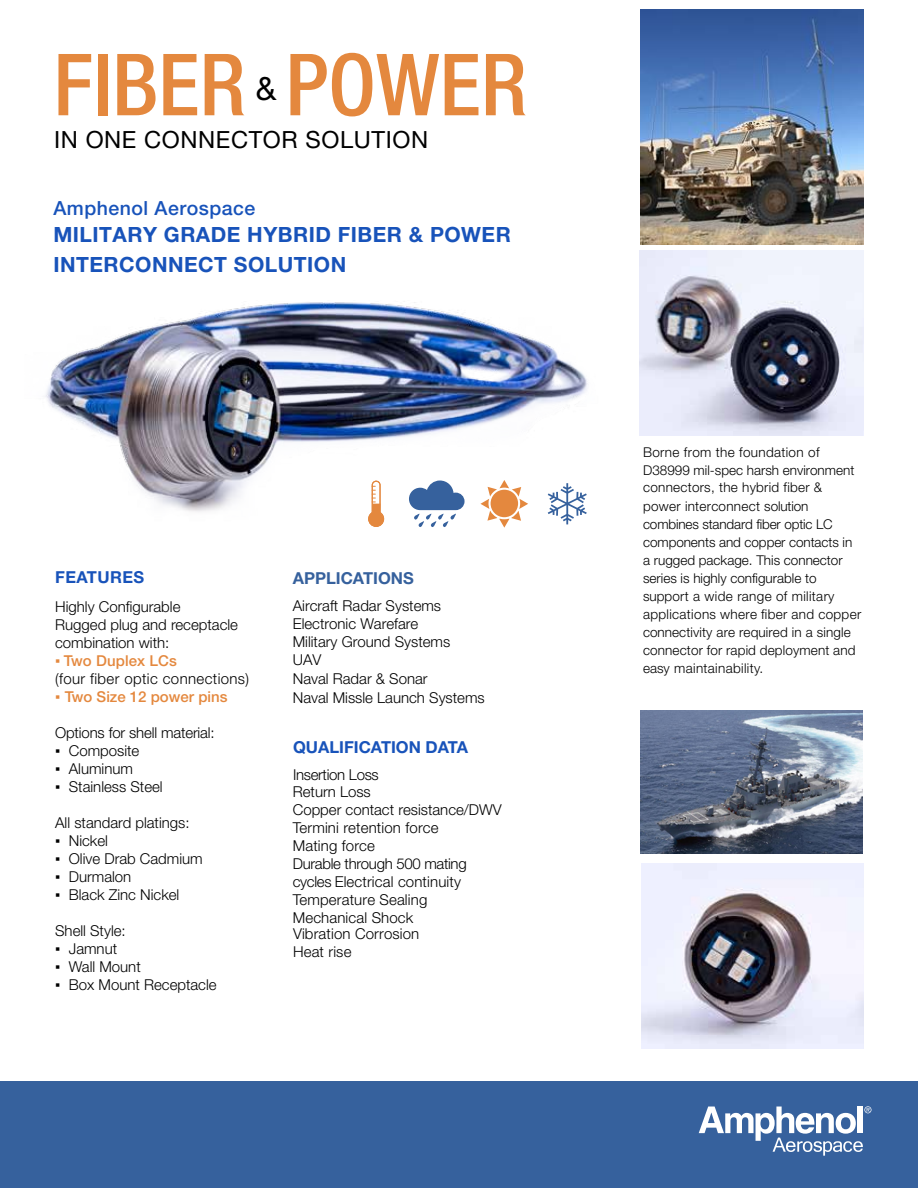
<style>
.page{position:relative;width:918px;height:1188px;background:#fff}
.page>*{position:absolute;margin:0;border:0;box-sizing:border-box;transform-origin:0 0}
.t1{font:500 condensed 85.8px "Helvetica Neue LT Std";color:#e4883e}
.t2{font:32.55px "Helvetica Neue LT Std";color:#000}
.t3{font:23.7px "Helvetica Neue LT Std";letter-spacing:.025em;color:#000}
.t4{font:700 21px/29.7px "Helvetica Neue LT Std";letter-spacing:.025em;color:#1853ba}
.t5{font:500 19.5px "Helvetica Neue LT Std";letter-spacing:.025em;color:#1853ba}
.t6{font:700 16.5px "Helvetica Neue LT Std";color:#1853ba}
.t7{font:700 16.5px "Helvetica Neue LT Std";color:#36619d}
.t8{font:700 16.5px "Helvetica Neue LT Std";letter-spacing:.025em;color:#1853ba}
.t9{font:300 15px/17.7px "Helvetica Neue LT Std";color:#000}
.t10{font:300 15px/18px "Helvetica Neue LT Std";letter-spacing:.025em;color:#000}
.t11{font:500 15px "Helvetica Neue LT Std";color:#e4883e}
.t12{font:300 13.5px/18px "Helvetica Neue LT Std";letter-spacing:.01em;color:#000}
.s1{font-family:"Arial Narrow";font-weight:400;color:#e4883e}
.s2{font-weight:500;color:#e4883e}
.s3{font-family:"Arial Narrow";font-weight:400}
</style>
<div class="page">
<div style="left:0;top:1082px;width:918px;height:106px;background:#36619d"></div>
<svg style="left:699px;top:1106px;width:172px;height:50px"></svg>
<img style="left:45px;top:302px;width:543px;height:211px">
<img style="left:640px;top:251px;width:223px;height:185px">
<img style="left:641px;top:864px;width:222px;height:185px">
<svg style="left:409px;top:481px;width:56px;height:46px"></svg>
<svg style="left:480px;top:480px;width:48px;height:48px"></svg>
<svg style="left:548px;top:483px;width:39px;height:41px"></svg>
<svg style="left:367px;top:480px;width:22px;height:47px"></svg>
<img style="left:641px;top:10px;width:223px;height:235px">
<img style="left:640px;top:711px;width:222px;height:143px">
<h1 class="t1" style="left:53px;top:34px;width:194px">FIBER</h1>
<h2 class="t2" style="left:256px;top:69px;width:22px">&amp;</h2>
<h1 class="t1" style="left:285px;top:34px;width:243px">POWER</h1>
<h3 class="t3" style="left:54px;top:126px;width:376px">IN ONE CONNECTOR SOLUTION</h3>
<h3 class="t5" style="left:53px;top:197px;width:203px">Amphenol Aerospace</h3>
<h3 class="t4" style="left:53px;top:219px;width:459px">MILITARY GRADE HYBRID FIBER &amp; POWER<br>INTERCONNECT SOLUTION</h3>
<p class="t8" style="left:55px;top:567px;width:91px">FEATURES</p>
<p class="t9" style="left:55px;top:597px;width:184px">Highly Configurable<br>Rugged plug and receptacle combination with:</p>
<p class="t10" style="left:55px;top:651px;width:195px"><span class="s1">▪</span> <span class="s2">Two Duplex LCs<br></span>(four fiber optic connections)</p>
<p class="t11" style="left:55px;top:687px;width:174px"><span class="s3">▪</span> Two Size 12 power pins</p>
<p class="t9" style="left:55px;top:723px;width:161px">Options for shell material:</p>
<p class="t9" style="left:55px;top:741px;width:86px"><span class="s3">▪</span> Composite</p>
<p class="t9" style="left:55px;top:759px;width:79px"><span class="s3">▪</span> Aluminum</p>
<p class="t9" style="left:55px;top:777px;width:109px"><span class="s3">▪</span> Stainless Steel</p>
<p class="t9" style="left:55px;top:813px;width:136px">All standard platings:</p>
<p class="t9" style="left:55px;top:831px;width:54px"><span class="s3">▪</span> Nickel</p>
<p class="t9" style="left:55px;top:849px;width:149px"><span class="s3">▪</span> Olive Drab Cadmium</p>
<p class="t9" style="left:55px;top:867px;width:78px"><span class="s3">▪</span> Durmalon</p>
<p class="t9" style="left:55px;top:885px;width:126px"><span class="s3">▪</span> Black Zinc Nickel</p>
<p class="t9" style="left:55px;top:921px;width:72px">Shell Style:</p>
<p class="t9" style="left:55px;top:939px;width:63px"><span class="s3">▪</span> Jamnut</p>
<p class="t9" style="left:55px;top:957px;width:87px"><span class="s3">▪</span> Wall Mount</p>
<p class="t9" style="left:55px;top:975px;width:163px"><span class="s3">▪</span> Box Mount Receptacle</p>
<p class="t7" style="left:293px;top:568px;width:122px">APPLICATIONS</p>
<p class="t9" style="left:293px;top:596px;width:193px;line-height:18.5px">Aircraft Radar Systems<br>Electronic Warefare<br>Military Ground Systems<br>UAV<br>Naval Radar &amp; Sonar<br>Naval Missle Launch Systems</p>
<p class="t6" style="left:293px;top:736px;width:177px">QUALIFICATION DATA</p>
<p class="t9" style="left:293px;top:765px;width:210px">Insertion Loss<br>Return Loss<br>Copper contact resistance/DWV<br>Termini retention force<br>Mating force<br>Durable through 500 mating cycles Electrical continuity<br>Temperature Sealing<br>Mechanical Shock<br>Vibration Corrosion<br>Heat rise</p>
<p class="t12" style="left:643px;top:443px;width:213px;line-height:17.5px">Borne from the foundation of<br>D38999 mil-spec harsh environment connectors, the hybrid fiber &amp;</p>
<p class="t12" style="left:643px;top:497px;width:220px">power interconnect solution combines standard fiber optic LC components and copper contacts in a rugged package. This connector series is highly configurable to support a wide range of military applications where fiber and copper connectivity are required in a single connector for rapid deployment and easy maintainability.</p>
</div>
